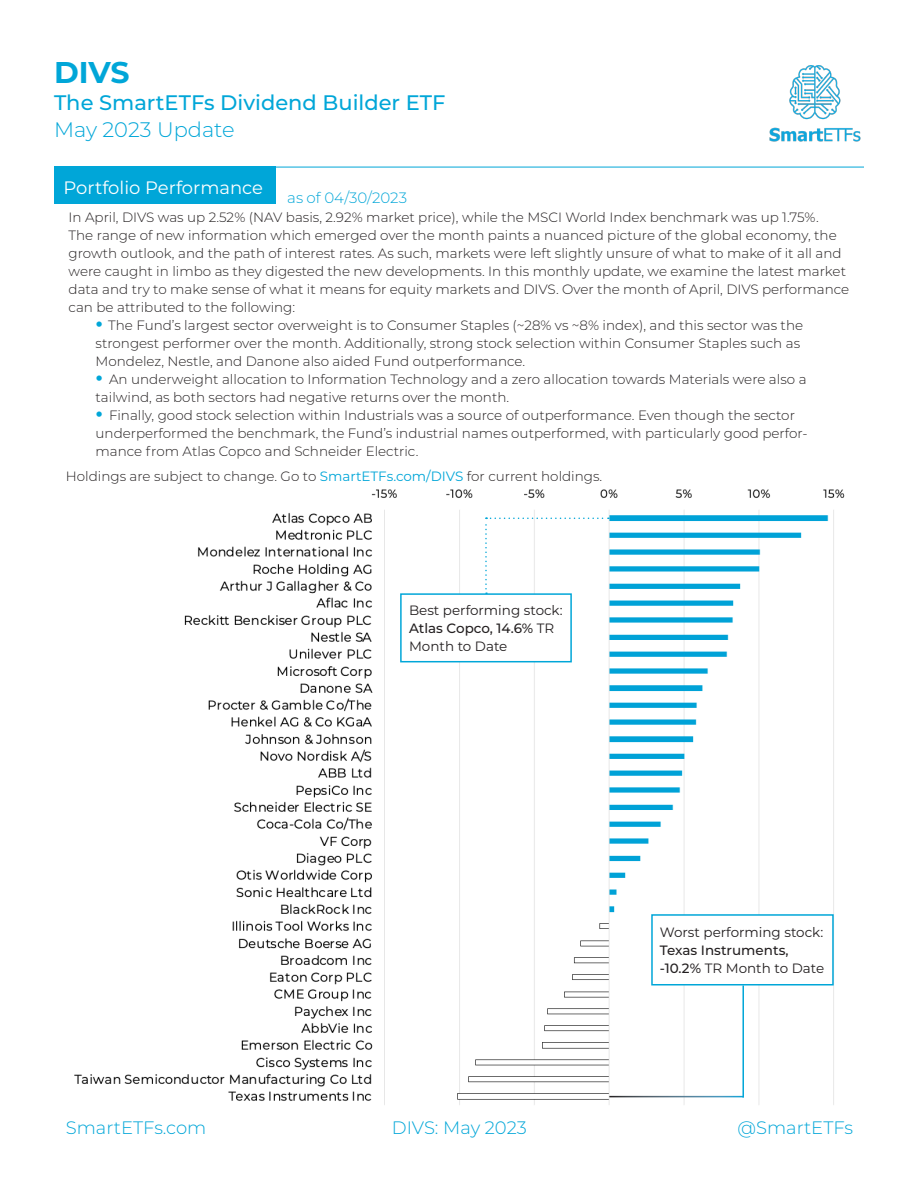
<style>
.page{position:relative;width:918px;height:1188px;background:#fff}
.page>*{position:absolute;margin:0;border:0;box-sizing:border-box;transform-origin:0 0}
.t1{font:700 30px "Montserrat";color:#00a6d8}
.t2{font:500 21px "Montserrat";color:#00a6d8}
.t3{font:300 21px "Montserrat";color:#00a6d8}
.t4{font:300 18px "Montserrat";color:#00a6d8}
.t5{font:18px "Montserrat";color:#fff}
.t6{font:300 15px "Montserrat";color:#00a6d8}
.t7{font:300 13.5px/18px "Montserrat";color:#231f20}
.t8{font:13.5px/18px "Montserrat";color:#231f20}
.s1{font-weight:700;font-size:21px;color:#00a6d8}
.s2{font-weight:400;color:#00a6d8}
.s3{font-weight:500}
</style>
<div class="page">
<hr style="left:54px;top:167px;width:810px;height:1px;background:#00a6d8">
<img style="left:769px;top:65px;width:92px;height:77px">
<img style="left:74px;top:489px;width:771px;height:616px">
<div style="left:54px;top:167px;width:221px;height:37px;background:#00a6d8"></div>
<div style="left:651px;top:914px;width:183px;height:72px;background:#fff;border:2px solid #00a6d8"></div>
<div style="left:400px;top:593px;width:172px;height:69px;background:#fff;border:2px solid #00a6d8"></div>
<hr style="left:609px;top:1096px;width:134px;height:1px;background:#fff">
<hr style="left:742px;top:985px;width:2px;height:113px;background:#00a6d8">
<svg style="left:485px;top:518px;width:124px;height:76px"></svg>
<h1 class="t1" style="left:54px;top:51px;width:77px">DIVS</h1>
<h2 class="t2" style="left:54px;top:88px;width:393px">The SmartETFs Dividend Builder ETF</h2>
<h2 class="t3" style="left:54px;top:115px;width:182px">May 2023 Update</h2>
<p class="t5" style="left:64px;top:175px;width:201px">Portfolio Performance</p>
<p class="t6" style="left:287px;top:187px;width:121px">as of 04/30/2023</p>
<p class="t7" style="left:69px;top:208px;width:782px">In April, DIVS was up 2.52% (NAV basis, 2.92% market price), while the MSCI World Index benchmark was up 1.75%.<br>The range of new information which emerged over the month paints a nuanced picture of the global economy, the growth outlook, and the path of interest rates. As such, markets were left slightly unsure of what to make of it all and were caught in limbo as they digested the new developments. In this monthly update, we examine the latest market data and try to make sense of what it means for equity markets and DIVS. Over the month of April, DIVS performance can be attributed to the following:</p>
<p class="t7" style="left:96px;top:316px;width:709px"><span class="s1">•</span> The Fund’s largest sector overweight is to Consumer Staples (~28% vs ~8% index), and this sector was the strongest performer over the month. Additionally, strong stock selection within Consumer Staples such as<br>Mondelez, Nestle, and Danone also aided Fund outperformance.</p>
<p class="t7" style="left:96px;top:370px;width:712px"><span class="s1">•</span> An underweight allocation to Information Technology and a zero allocation towards Materials were also a tailwind, as both sectors had negative returns over the month.</p>
<p class="t7" style="left:96px;top:406px;width:714px"><span class="s1">•</span> Finally, good stock selection within Industrials was a source of outperformance. Even though the sector underperformed the benchmark, the Fund’s industrial names outperformed, with particularly good perfor&shy;mance from Atlas Copco and Schneider Electric.</p>
<p class="t7" style="left:66px;top:467px;width:538px">Holdings are subject to change. Go to <span class="s2">SmartETFs.com/DIVS</span> for current holdings.</p>
<p class="t8" style="left:409px;top:600px;width:155px">Best performing stock:<br><span class="s3">Atlas Copco, 14.6%</span> TR<br>Month to Date</p>
<p class="t8" style="left:660px;top:923px;width:166px">Worst performing stock:<br><span class="s3">Texas Instruments, -10.2%</span> TR Month to Date</p>
<h3 class="t4" style="left:66px;top:1115px;width:142px">SmartETFs.com</h3>
<h3 class="t4" style="left:392px;top:1115px;width:136px">DIVS: May 2023</h3>
<h3 class="t4" style="left:738px;top:1115px;width:117px">@SmartETFs</h3>
</div>
